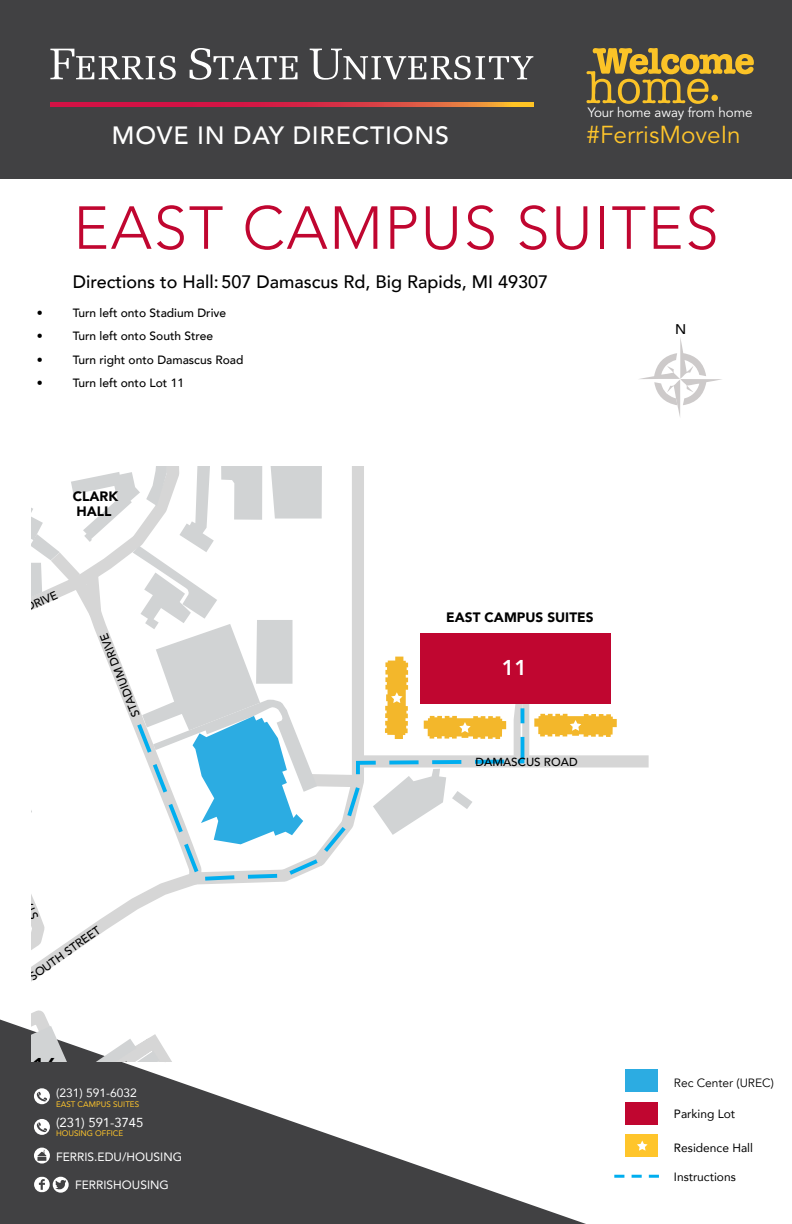
<style>
.page{position:relative;width:792px;height:1224px;background:#fff}
.page>*{position:absolute;margin:0;border:0;box-sizing:border-box;transform-origin:0 0}
.t1{font:300 60px "Avenir";letter-spacing:.03em;color:#c00630}
.t2{font:500 25px "Avenir";letter-spacing:.03em;color:#fff}
.t3{font:24.3px "Avenir LT Std";color:#ffc52b}
.t4{font:800 21.4px "Avenir";color:#000}
.t5{font:800 21.4px "Avenir";color:#fff}
.t6{font:500 18px "Avenir";color:#000}
.t7{font:500 14px "Avenir";color:#000101}
.t8{font:900 13.6px "Avenir";color:#000}
.t9{font:13.4px "Avenir LT Std";letter-spacing:-.01em;color:#fff}
.t10{font:13px "Avenir";color:#fff}
.t11{font:500 12px "Avenir";color:#000}
.t12{font:12px "Avenir";color:#fff}
.t13{font:12px "Avenir";color:#000}
.t14{font:12px "Avenir";color:#000}
.t15{font:500 11.7px "Avenir";color:#000}
.t16{font:8px "Avenir";color:#ffc52b}
</style>
<div class="page">
<div style="left:0;top:0;width:792px;height:179px;background:#414143"></div>
<svg style="left:587px;top:48px;width:167px;height:56px"></svg>
<div style="left:711px;top:95px;width:7px;height:6px;background:#fbc327;border-radius:50%"></div>
<div style="left:625px;top:1102px;width:33px;height:22px;background:#c00630"></div>
<div style="left:625px;top:1134px;width:33px;height:23px;background:#ffc52b"></div>
<svg style="left:637px;top:1141px;width:11px;height:10px"></svg>
<svg style="left:614px;top:1175px;width:45px;height:3px"></svg>
<svg style="left:640px;top:338px;width:82px;height:78px"></svg>
<svg style="left:0;top:1020px;width:586px;height:204px;fill:#414143"></svg>
<svg style="left:34px;top:1119px;width:16px;height:16px"></svg>
<svg style="left:34px;top:1148px;width:16px;height:16px"></svg>
<svg style="left:34px;top:1088px;width:16px;height:16px"></svg>
<svg style="left:34px;top:1177px;width:35px;height:16px"></svg>
<div style="left:625px;top:1069px;width:33px;height:23px;background:#2cace2"></div>
<svg style="left:50px;top:49px;width:126px;height:31px"></svg>
<svg style="left:190px;top:48px;width:108px;height:32px"></svg>
<svg style="left:310px;top:49px;width:223px;height:31px"></svg>
<svg style="left:50px;top:103px;width:483px;height:4px;background:#db3c42"></svg>
<svg style="left:193px;top:1020px;width:284px;height:42px"></svg>
<svg style="left:193px;top:883px;width:143px;height:174px"></svg>
<svg style="left:32px;top:883px;width:162px;height:145px"></svg>
<div style="left:522px;top:703px;width:7px;height:60px;background:#d6d6d6"></div>
<div style="left:355px;top:755px;width:294px;height:13px;background:#d6d6d6"></div>
<svg style="left:32px;top:995px;width:161px;height:67px"></svg>
<div style="left:421px;top:633px;width:190px;height:70px;background:#c00630"></div>
<svg style="left:163px;top:877px;width:133px;height:6px"></svg>
<svg style="left:32px;top:467px;width:495px;height:410px"></svg>
<svg style="left:534px;top:714px;width:83px;height:23px;background:#f5c452"></svg>
<p class="t9" style="left:588px;top:105px;width:166px">Your home away from home</p>
<h2 class="t2" style="left:112px;top:114px;width:339px">MOVE IN DAY DIRECTIONS</h2>
<h3 class="t3" style="left:587px;top:121px;width:156px">#FerrisMoveIn</h3>
<h1 class="t1" style="left:73px;top:193px;width:647px">EAST CAMPUS SUITES</h1>
<h3 class="t6" style="left:73px;top:266px;width:477px">Directions to Hall:507 Damascus Rd, Big Rapids, MI 49307</h3>
<p class="t11" style="left:37px;top:302px;width:7px">•</p>
<p class="t11" style="left:73px;top:302px;width:155px">Turn left onto Stadium Drive</p>
<p class="t11" style="left:37px;top:326px;width:7px">•</p>
<p class="t11" style="left:73px;top:326px;width:142px">Turn left onto South Stree</p>
<p class="t11" style="left:37px;top:349px;width:7px">•</p>
<p class="t11" style="left:73px;top:349px;width:172px">Turn right onto Damascus Road</p>
<p class="t11" style="left:37px;top:372px;width:7px">•</p>
<p class="t11" style="left:73px;top:372px;width:113px">Turn left onto Lot 11</p>
<p class="t8" style="left:98px;top:325px;width:56px">CENTER</p>
<p class="t8" style="left:73px;top:485px;width:47px">CLARK</p>
<p class="t8" style="left:76px;top:499px;width:37px">HALL</p>
<p class="t15" style="left:0;top:609px;width:60px;rotate:-24deg">PUS DRIVE</p>
<p class="t15" style="left:127px;top:720px;width:90px;rotate:-112deg">STADIUM DRIVE</p>
<p class="t15" style="left:25px;top:969px;width:86px;rotate:-35deg">SOUTH STREET</p>
<h3 class="t4" style="left:32px;top:1049px;width:27px">16</h3>
<p class="t12" style="left:56px;top:1083px;width:82px">(231) 591-6032</p>
<p class="t16" style="left:56px;top:1098px;width:85px">EAST CAMPUS SUITES</p>
<p class="t10" style="left:56px;top:1112px;width:89px">(231) 591-3745</p>
<p class="t16" style="left:56px;top:1127px;width:69px">HOUSING OFFICE</p>
<p class="t12" style="left:56px;top:1147px;width:128px">FERRIS.EDU/HOUSING</p>
<p class="t12" style="left:75px;top:1175px;width:95px">FERRISHOUSING</p>
<p class="t8" style="left:446px;top:606px;width:149px">EAST CAMPUS SUITES</p>
<h3 class="t5" style="left:502px;top:651px;width:27px">11</h3>
<p class="t15" style="left:476px;top:752px;width:104px">DAMASCUS ROAD</p>
<p class="t7" style="left:675px;top:317px;width:13px">N</p>
<p class="t14" style="left:674px;top:1075px;width:101px">Rec Center (UREC)</p>
<p class="t13" style="left:674px;top:1104px;width:63px">Parking Lot</p>
<p class="t13" style="left:674px;top:1138px;width:81px">Residence Hall</p>
<p class="t13" style="left:674px;top:1167px;width:63px">Instructions</p>
</div>
